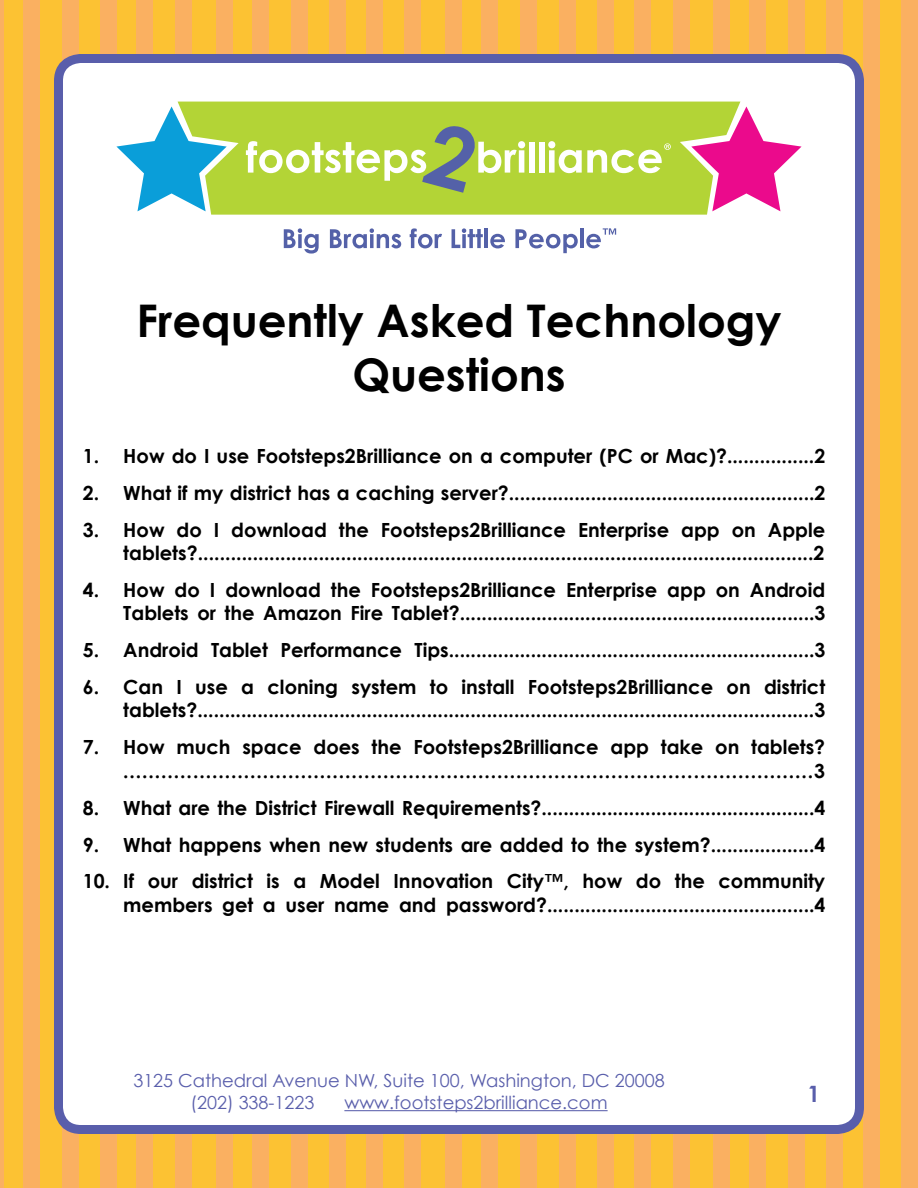
<style>
.page{position:relative;width:918px;height:1188px;background:#fcc233}
.page>*{position:absolute;margin:0;border:0;box-sizing:border-box;transform-origin:0 0}
.t1{font:700 45px/54px "Century Gothic";color:#000;text-align:center}
.t2{font:700 22.5px "Century Gothic";color:#595eab}
.t3{font:700 19.5px/23.4px "Century Gothic";color:#000;text-align:right}
.t4{font:18px/21.6px "Century Gothic";color:#595eab}
</style>
<div class="page">
<hr style="left:0;top:0;width:3px;height:1188px;background:#fab061">
<div style="left:23px;top:0;width:17px;height:1188px;background:#fab061"></div>
<div style="left:62px;top:0;width:17px;height:1188px;background:#fab061"></div>
<div style="left:100px;top:0;width:17px;height:1188px;background:#fab061"></div>
<div style="left:136px;top:0;width:17px;height:1188px;background:#fab061"></div>
<div style="left:175px;top:0;width:17px;height:1188px;background:#fab061"></div>
<div style="left:216px;top:0;width:16px;height:1188px;background:#fab061"></div>
<div style="left:252px;top:0;width:17px;height:1188px;background:#fab061"></div>
<div style="left:291px;top:0;width:17px;height:1188px;background:#fab061"></div>
<div style="left:329px;top:0;width:17px;height:1188px;background:#fab061"></div>
<div style="left:366px;top:0;width:16px;height:1188px;background:#fab061"></div>
<div style="left:405px;top:0;width:16px;height:1188px;background:#fab061"></div>
<div style="left:445px;top:0;width:17px;height:1188px;background:#fab061"></div>
<div style="left:481px;top:0;width:17px;height:1188px;background:#fab061"></div>
<div style="left:520px;top:0;width:17px;height:1188px;background:#fab061"></div>
<div style="left:559px;top:0;width:17px;height:1188px;background:#fab061"></div>
<div style="left:597px;top:0;width:17px;height:1188px;background:#fab061"></div>
<div style="left:634px;top:0;width:16px;height:1188px;background:#fab061"></div>
<div style="left:673px;top:0;width:16px;height:1188px;background:#fab061"></div>
<div style="left:713px;top:0;width:17px;height:1188px;background:#fab061"></div>
<div style="left:749px;top:0;width:17px;height:1188px;background:#fab061"></div>
<div style="left:788px;top:0;width:17px;height:1188px;background:#fab061"></div>
<div style="left:826px;top:0;width:17px;height:1188px;background:#fab061"></div>
<div style="left:863px;top:0;width:17px;height:1188px;background:#fab061"></div>
<div style="left:902px;top:0;width:16px;height:1188px;background:#fab061"></div>
<div style="left:58px;top:58px;width:802px;height:1072px;background:#fff;border-radius:22px"></div>
<div style="left:54px;top:54px;width:810px;height:1080px;border:9px solid #595eab;border-radius:22px"></div>
<hr style="left:344px;top:1110px;width:264px;height:1px;background:#595eab">
<svg style="left:235px;top:101px;width:448px;height:1px"></svg>
<div style="left:235px;top:102px;width:448px;height:113px;background:#b3d436"></div>
<svg style="left:246px;top:125px;width:279px;height:68px;background:#b8d25f"></svg>
<div style="left:529px;top:142px;width:5px;height:31px;background:#fff"></div>
<div style="left:539px;top:142px;width:6px;height:31px;background:#fff"></div>
<svg style="left:548px;top:141px;width:123px;height:32px"></svg>
<svg style="left:116px;top:101px;width:119px;height:114px"></svg>
<svg style="left:683px;top:101px;width:119px;height:114px"></svg>
<svg style="left:284px;top:228px;width:35px;height:26px"></svg>
<svg style="left:330px;top:228px;width:71px;height:20px"></svg>
<svg style="left:410px;top:228px;width:32px;height:20px"></svg>
<svg style="left:452px;top:228px;width:31px;height:20px"></svg>
<hr style="left:484px;top:229px;width:4px;height:19px;background:#5461a8">
<svg style="left:490px;top:234px;width:15px;height:14px"></svg>
<svg style="left:515px;top:229px;width:63px;height:24px"></svg>
<hr style="left:580px;top:229px;width:4px;height:19px;background:#5461a8">
<svg style="left:586px;top:228px;width:30px;height:20px"></svg>
<h1 class="t1" style="left:136px;top:293px;width:647px">Frequently Asked Technology<br>Questions</h1>
<p class="t3" style="left:83px;top:444px;width:744px">1. How do I use Footsteps2Brilliance on a computer (PC or Mac)?................2</p>
<p class="t3" style="left:83px;top:480px;width:744px">2. What if my district has a caching server?........................................................2</p>
<p class="t3" style="left:83px;top:517px;width:744px">3. How do I download the Footsteps2Brilliance Enterprise app on Apple tablets?................................................................................................................2</p>
<p class="t3" style="left:83px;top:578px;width:744px">4. How do I download the Footsteps2Brilliance Enterprise app on Android<br>Tablets or the Amazon Fire Tablet?.................................................................3</p>
<p class="t3" style="left:83px;top:638px;width:744px">5. Android Tablet Performance Tips...................................................................3</p>
<p class="t3" style="left:83px;top:675px;width:744px">6. Can I use a cloning system to install Footsteps2Brilliance on district tablets?.................................................................................................................3</p>
<p class="t3" style="left:83px;top:735px;width:744px">7. How much space does the Footsteps2Brilliance app take on tablets? .............................................................................................................3</p>
<p class="t3" style="left:83px;top:795px;width:744px">8. What are the District Firewall Requirements?..................................................4</p>
<p class="t3" style="left:83px;top:832px;width:744px">9. What happens when new students are added to the system?...................4</p>
<p class="t3" style="left:83px;top:869px;width:744px">10. If our district is a Model Innovation City™, how do the community members get a user name and password?.................................................4</p>
<p class="t4" style="left:190px;top:1070px;width:476px;text-indent:-57px">3125 Cathedral Avenue NW, Suite 100, Washington, DC 20008 (202) 338-1223</p>
<p class="t4" style="left:344px;top:1091px;width:265px">www.footsteps2brilliance.com</p>
<p class="t2" style="left:807px;top:1079px;width:14px">1</p>
</div>
